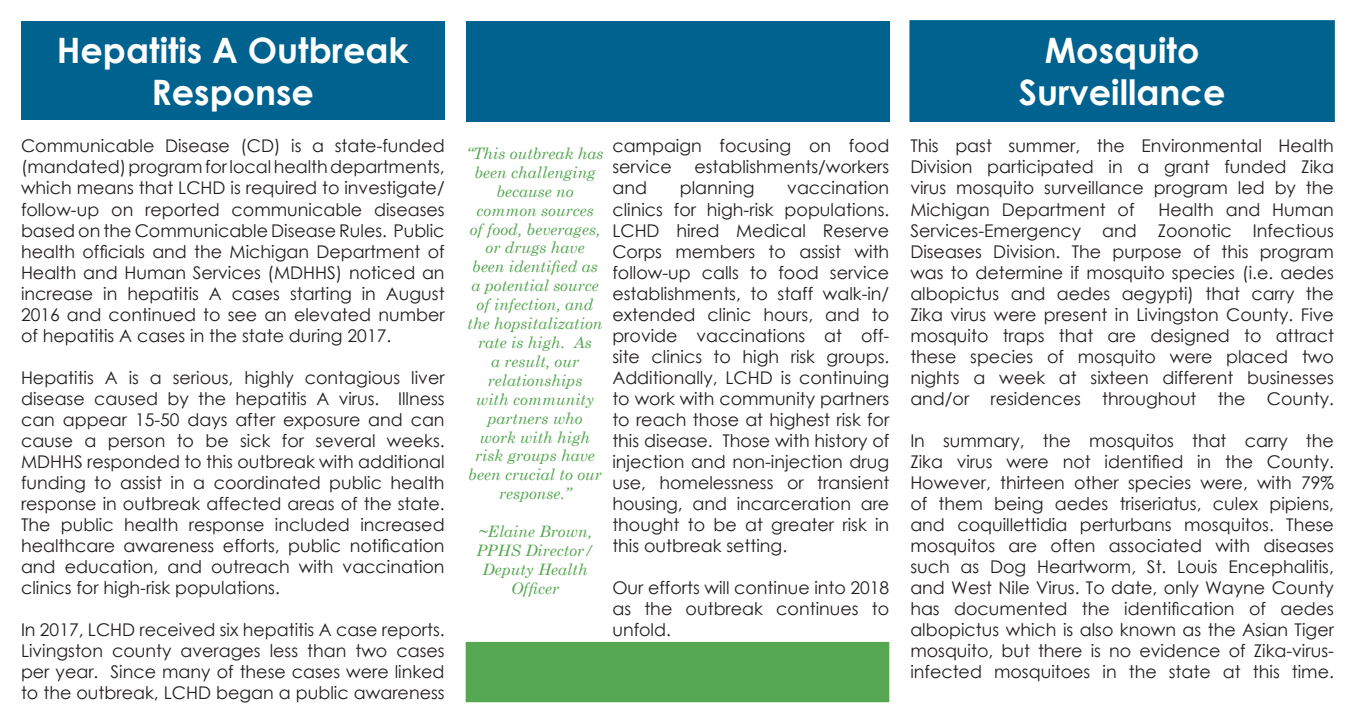
<style>
.page{position:relative;width:1355px;height:725px;background:#fff}
.page>*{position:absolute;margin:0;border:0;box-sizing:border-box;transform-origin:0 0}
.t1{font:700 35px/42px "Century Gothic";color:#fff;text-align:center}
.t2{font:17.5px/21px "Century Gothic";color:#231f20;text-align:justify}
.t3{font:italic 15.75px/18.9px "Century Schoolbook";color:#56a752;text-align:center}
</style>
<div class="page">
<div style="left:21px;top:21px;width:423px;height:98px;background:#00628e"></div>
<div style="left:910px;top:21px;width:423px;height:100px;background:#00628e"></div>
<div style="left:909px;top:20px;width:425px;height:102px;border:2px solid #00628e"></div>
<div style="left:466px;top:22px;width:423px;height:100px;background:#00628e"></div>
<div style="left:466px;top:641px;width:423px;height:61px;background:#56a752;border:2px solid #56a752"></div>
<p class="t1" style="left:57px;top:28px;width:354px">Hepatitis A Outbreak<br>Response</p>
<p class="t1" style="left:1044px;top:28px;width:156px">Mosquito</p>
<p class="t1" style="left:1018px;top:70px;width:208px">Surveillance</p>
<p class="t2" style="left:910px;top:135px;width:425px">This past summer, the Environmental Health Division participated in a grant funded Zika virus mosquito surveillance program led by the Michigan Department of</p>
<p class="t2" style="left:21px;top:135px;width:425px">Communicable Disease (CD) is a state-funded (mandated) program for local health departments, which means that LCHD is required to investigate/ follow-up on reported communicable diseases based on the Communicable Disease Rules. Public health officials and the Michigan Department of Health and Human Services (MDHHS) noticed an increase in hepatitis A cases starting in August 2016 and continued to see an elevated number of hepatitis A cases in the state during 2017.</p>
<p class="t2" style="left:21px;top:366px;width:425px">Hepatitis A is a serious, highly contagious liver disease caused by the hepatitis A virus. Illness can appear 15-50 days after exposure and can cause a person to be sick for several weeks.<br>MDHHS responded to this outbreak with additional funding to assist in a coordinated public health response in outbreak affected areas of the state.<br>The public health response included increased healthcare awareness efforts, public notification and education, and outreach with vaccination clinics for high-risk populations.</p>
<p class="t2" style="left:21px;top:618px;width:425px">In 2017, LCHD received six hepatitis A case reports.<br>Livingston county averages less than two cases per year. Since many of these cases were linked to the outbreak, LCHD began a public awareness</p>
<p class="t2" style="left:612px;top:135px;width:278px">campaign focusing on food service</p>
<p class="t3" style="left:467px;top:143px;width:138px">“This outbreak has been challenging because no common sources<br>of food, beverages, or drugs have<br>been identified as a potential source of infection, and the hopsitalization rate is high. As<br>a result, our relationships<br>with community partners who<br>work with high risk groups have been crucial to our response.”</p>
<p class="t3" style="left:476px;top:521px;width:119px">~Elaine Brown,<br>PPHS Director/<br>Deputy Health<br>Officer</p>
<p class="t2" style="left:694px;top:156px;width:196px">establishments/workers</p>
<p class="t2" style="left:612px;top:177px;width:278px;text-indent:175px">vaccination clinics for high-risk populations.<br>LCHD hired Medical Reserve Corps members to assist with follow-up calls to food service establishments, to staff walk-in/ extended clinic hours, and to provide vaccinations at off&shy;site clinics to high risk groups.<br>Additionally, LCHD is continuing to work with community partners to reach those at highest risk for this disease. Those with history of injection and non-injection drug use, homelessness or transient housing, and incarceration are thought to be at greater risk in this outbreak setting.</p>
<p class="t2" style="left:612px;top:576px;width:278px">Our efforts will continue into 2018 as the outbreak continues to unfold.</p>
<p class="t2" style="left:612px;top:177px;width:36px">and</p>
<p class="t2" style="left:680px;top:177px;width:76px">planning</p>
<p class="t2" style="left:910px;top:198px;width:425px;text-indent:248px">Health and Human Services-Emergency and Zoonotic Infectious Diseases Division. The purpose of this program was to determine if mosquito species (i.e. aedes albopictus and aedes aegypti) that carry the Zika virus were present in Livingston County. Five mosquito traps that are designed to attract these species of mosquito were placed two nights a week at sixteen different businesses and/or residences throughout the County.</p>
<p class="t2" style="left:910px;top:429px;width:425px">In summary, the mosquitos that carry the Zika virus were not identified in the County.<br>However, thirteen other species were, with 79% of them being aedes triseriatus, culex pipiens, and coquillettidia perturbans mosquitos. These mosquitos are often associated with diseases such as Dog Heartworm, St. Louis Encephalitis, and West Nile Virus. To date, only Wayne County has documented the identification of aedes albopictus which is also known as the Asian Tiger mosquito, but there is no evidence of Zika-virus&shy;infected mosquitoes in the state at this time.</p>
</div>
